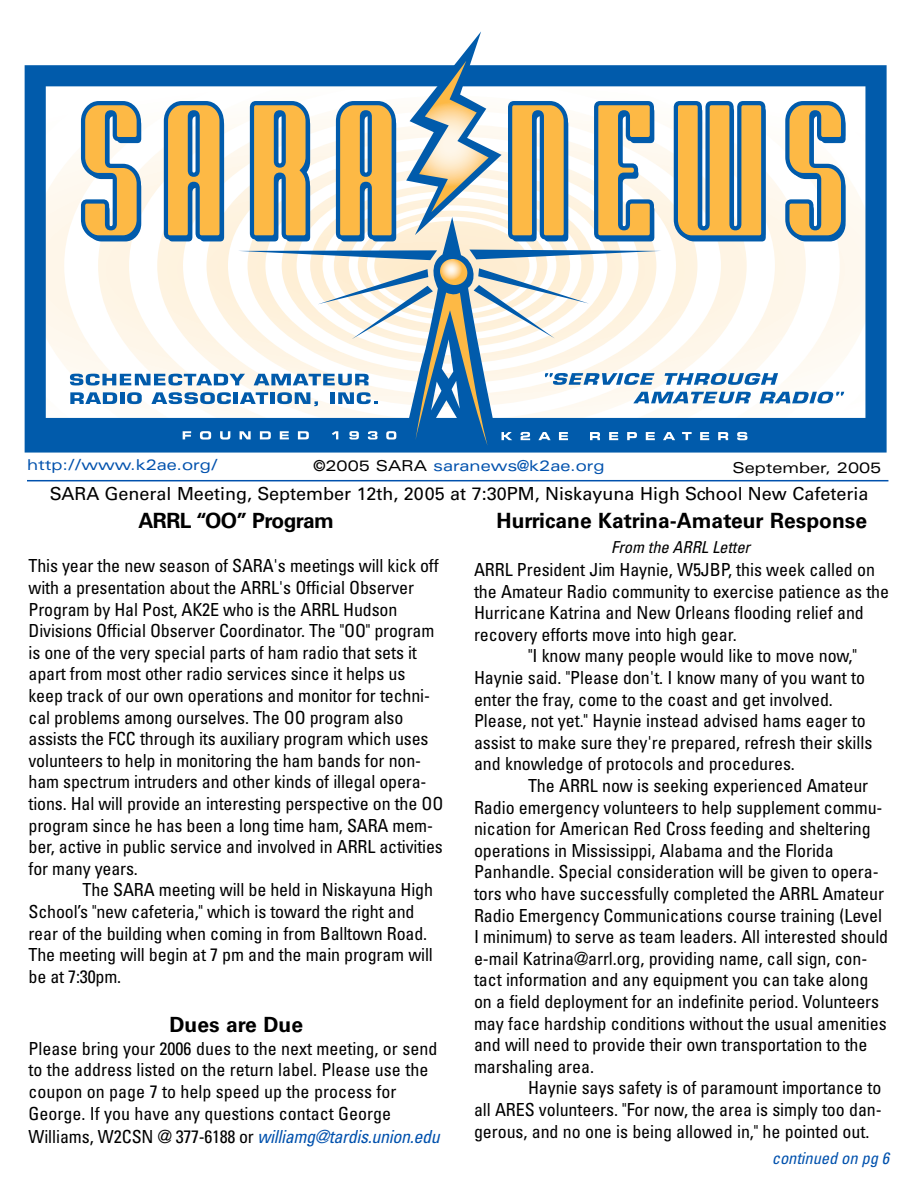
<style>
.page{position:relative;width:918px;height:1188px;background:#fff}
.page>*{position:absolute;margin:0;border:0;box-sizing:border-box;transform-origin:0 0}
.t1{font:700 21px "Univers";color:#000}
.t2{font:700 21px "Univers";letter-spacing:-.03em;color:#000}
.t3{font:condensed 18px/21.6px "Univers";letter-spacing:-.005em;color:#000}
.t4{font:18px "Univers";color:#000}
.t5{font:italic condensed 16.5px "Univers";letter-spacing:-.005em;color:#000}
.t6{font:italic condensed 16.5px "Univers";letter-spacing:-.005em;color:#0051ad}
.t7{font:expanded 15px "Univers";color:#0051ad}
.t8{font:expanded 15px "Univers";color:#000}
.s1{color:#000}
.s2{font-style:italic;color:#0051ad}
</style>
<div class="page">
<svg style="left:25px;top:65px;width:862px;height:388px;fill:#015bab"></svg>
<svg style="left:70px;top:31px;width:778px;height:415px"></svg>
<hr style="left:27px;top:480px;width:861px;height:1px;background:#0051ad">
<p class="t7" style="left:27px;top:459px;width:192px">http://www.k2ae.org/</p>
<p class="t7" style="left:313px;top:460px;width:293px"><span class="s1">©2005 SARA</span> saranews@k2ae.org</p>
<p class="t8" style="left:733px;top:462px;width:150px">September, 2005</p>
<p class="t2" style="left:138px;top:513px;width:197px">ARRL “OO” Program</p>
<p class="t3" style="left:28px;top:557px;width:416px">This year the new season of SARA's meetings will kick off with a presentation about the ARRL's Official Observer Program by Hal Post, AK2E who is the ARRL Hudson Divisions Official Observer Coordinator. The "OO" program is one of the very special parts of ham radio that sets it apart from most other radio services since it helps us keep track of our own operations and monitor for techni&shy;cal problems among ourselves. The OO program also assists the FCC through its auxiliary program which uses volunteers to help in monitoring the ham bands for non&shy;ham spectrum intruders and other kinds of illegal opera&shy;tions. Hal will provide an interesting perspective on the OO program since he has been a long time ham, SARA mem&shy;ber, active in public service and involved in ARRL activities for many years.</p>
<p class="t3" style="left:28px;top:881px;width:406px;text-indent:54px">The SARA meeting will be held in Niskayuna High School’s "new cafeteria," which is toward the right and rear of the building when coming in from Balltown Road.<br>The meeting will begin at 7 pm and the main program will be at 7:30pm.</p>
<p class="t1" style="left:169px;top:1017px;width:135px">Dues are Due</p>
<p class="t3" style="left:28px;top:1039px;width:410px">Please bring your 2006 dues to the next meeting, or send to the address listed on the return label. Please use the coupon on page 7 to help speed up the process for George. If you have any questions contact George</p>
<p class="t3" style="left:28px;top:1128px;width:413px">Williams, W2CSN @ 377-6188 or <span class="s2">williamg@tardis.union.edu</span></p>
<p class="t4" style="left:50px;top:487px;width:820px">SARA General Meeting, September 12th, 2005 at 7:30PM, Niskayuna High School New Cafeteria</p>
<p class="t1" style="left:497px;top:513px;width:372px">Hurricane Katrina-Amateur Response</p>
<p class="t5" style="left:611px;top:541px;width:140px">From the ARRL Letter</p>
<p class="t3" style="left:474px;top:560px;width:403px">ARRL President Jim Haynie, W5JBP, this week called on</p>
<p class="t3" style="left:474px;top:582px;width:417px">the Amateur Radio community to exercise patience as the</p>
<p class="t3" style="left:474px;top:603px;width:391px">Hurricane Katrina and New Orleans flooding relief and</p>
<p class="t3" style="left:474px;top:625px;width:264px">recovery efforts move into high gear.</p>
<p class="t3" style="left:528px;top:647px;width:330px">"I know many people would like to move now,"</p>
<p class="t3" style="left:474px;top:668px;width:393px">Haynie said. "Please don't. I know many of you want to</p>
<p class="t3" style="left:474px;top:690px;width:360px">enter the fray, come to the coast and get involved.</p>
<p class="t3" style="left:474px;top:711px;width:393px">Please, not yet." Haynie instead advised hams eager to</p>
<p class="t3" style="left:474px;top:733px;width:400px">assist to make sure they're prepared, refresh their skills</p>
<p class="t3" style="left:474px;top:755px;width:322px">and knowledge of protocols and procedures.</p>
<p class="t3" style="left:528px;top:776px;width:342px">The ARRL now is seeking experienced Amateur</p>
<p class="t3" style="left:474px;top:798px;width:410px">Radio emergency volunteers to help supplement commu-</p>
<p class="t3" style="left:474px;top:819px;width:398px">nication for American Red Cross feeding and sheltering</p>
<p class="t3" style="left:474px;top:841px;width:361px">operations in Mississippi, Alabama and the Florida</p>
<p class="t3" style="left:474px;top:863px;width:406px">Panhandle. Special consideration will be given to opera-</p>
<p class="t3" style="left:474px;top:884px;width:412px">tors who have successfully completed the ARRL Amateur</p>
<p class="t3" style="left:474px;top:906px;width:410px">Radio Emergency Communications course training (Level</p>
<p class="t3" style="left:474px;top:927px;width:416px">I minimum) to serve as team leaders. All interested should</p>
<p class="t3" style="left:474px;top:949px;width:395px">e-mail Katrina@arrl.org, providing name, call sign, con-</p>
<p class="t3" style="left:474px;top:971px;width:396px">tact information and any equipment you can take along</p>
<p class="t3" style="left:474px;top:992px;width:407px">on a field deployment for an indefinite period. Volunteers</p>
<p class="t3" style="left:474px;top:1014px;width:414px">may face hardship conditions without the usual amenities</p>
<p class="t3" style="left:474px;top:1035px;width:395px">and will need to provide their own transportation to the</p>
<p class="t3" style="left:474px;top:1057px;width:122px">marshaling area.</p>
<p class="t3" style="left:528px;top:1079px;width:355px">Haynie says safety is of paramount importance to</p>
<p class="t3" style="left:474px;top:1100px;width:409px">all ARES volunteers. "For now, the area is simply too dan-</p>
<p class="t3" style="left:474px;top:1122px;width:397px">gerous, and no one is being allowed in," he pointed out.</p>
<p class="t6" style="left:772px;top:1152px;width:119px">continued on pg 6</p>
</div>
